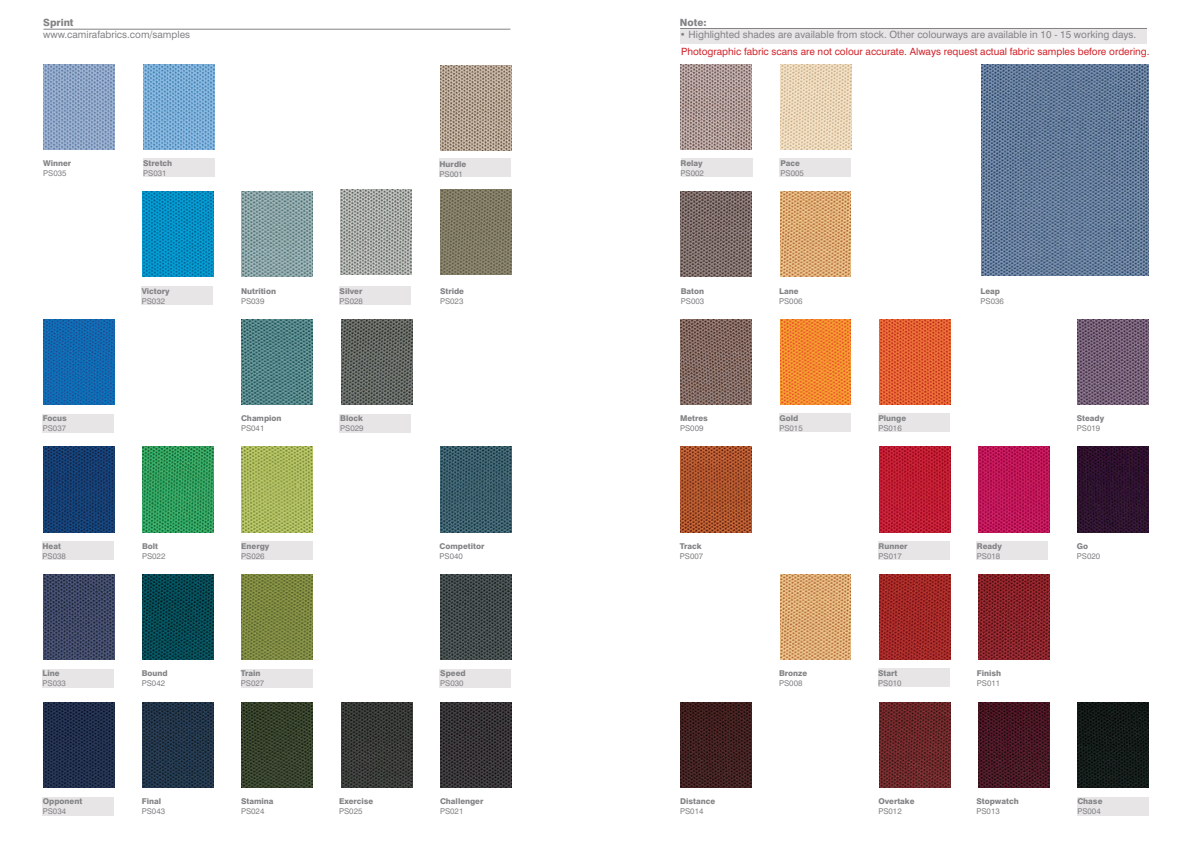
<style>
.page{position:relative;width:1191px;height:842px;background:#fff}
.page>*{position:absolute;margin:0;border:0;box-sizing:border-box;transform-origin:0 0}
.t1{font:10px "Swiss 721 BT";color:#838386}
.t2{font:10px "Swiss 721 BT";color:#d1232a}
.t3{font:800 10px "Swiss 721 BT";color:#838386}
.t4{font:800 8px "Swiss 721 BT";color:#838386}
.t5{font:8px "Swiss 721 BT";color:#838386}
</style>
<div class="page">
<div style="left:143px;top:158px;width:71px;height:19px;background:#e7e5e6"></div>
<div style="left:439px;top:158px;width:71px;height:19px;background:#e7e5e6"></div>
<div style="left:339px;top:286px;width:71px;height:18px;background:#e7e5e6"></div>
<div style="left:141px;top:286px;width:72px;height:18px;background:#e7e5e6"></div>
<div style="left:43px;top:414px;width:71px;height:19px;background:#e7e5e6"></div>
<div style="left:339px;top:414px;width:72px;height:19px;background:#e7e5e6"></div>
<div style="left:241px;top:542px;width:71px;height:18px;background:#e7e5e6"></div>
<div style="left:43px;top:542px;width:71px;height:18px;background:#e7e5e6"></div>
<div style="left:43px;top:669px;width:71px;height:19px;background:#e7e5e6"></div>
<div style="left:241px;top:669px;width:71px;height:19px;background:#e7e5e6"></div>
<div style="left:439px;top:669px;width:71px;height:19px;background:#e7e5e6"></div>
<div style="left:43px;top:797px;width:71px;height:19px;background:#e7e5e6"></div>
<div style="left:779px;top:413px;width:71px;height:19px;background:#e7e5e6"></div>
<div style="left:877px;top:413px;width:72px;height:19px;background:#e7e5e6"></div>
<div style="left:681px;top:158px;width:71px;height:19px;background:#e7e5e6"></div>
<div style="left:779px;top:158px;width:71px;height:19px;background:#e7e5e6"></div>
<div style="left:1076px;top:797px;width:72px;height:18px;background:#e7e5e6"></div>
<div style="left:877px;top:669px;width:72px;height:18px;background:#e7e5e6"></div>
<div style="left:877px;top:542px;width:72px;height:18px;background:#e7e5e6"></div>
<div style="left:975px;top:542px;width:72px;height:18px;background:#e7e5e6"></div>
<hr style="left:43px;top:29px;width:467px;height:1px;background:#838386">
<img style="left:143px;top:64px;width:71px;height:85px">
<img style="left:780px;top:64px;width:71px;height:85px">
<img style="left:43px;top:64px;width:71px;height:85px">
<img style="left:681px;top:64px;width:70px;height:85px">
<img style="left:981px;top:64px;width:167px;height:212px">
<img style="left:43px;top:319px;width:71px;height:85px">
<img style="left:681px;top:319px;width:70px;height:85px">
<img style="left:780px;top:319px;width:71px;height:85px">
<img style="left:242px;top:319px;width:71px;height:85px">
<img style="left:879px;top:319px;width:71px;height:85px">
<img style="left:341px;top:319px;width:71px;height:85px">
<img style="left:1077px;top:319px;width:71px;height:85px">
<img style="left:143px;top:447px;width:71px;height:85px">
<img style="left:43px;top:447px;width:71px;height:85px">
<img style="left:681px;top:447px;width:70px;height:85px">
<img style="left:242px;top:447px;width:71px;height:85px">
<img style="left:879px;top:447px;width:71px;height:85px">
<img style="left:978px;top:447px;width:71px;height:85px">
<img style="left:440px;top:447px;width:71px;height:85px">
<img style="left:1077px;top:447px;width:71px;height:85px">
<img style="left:242px;top:574px;width:71px;height:86px">
<img style="left:879px;top:574px;width:71px;height:86px">
<img style="left:143px;top:574px;width:71px;height:86px">
<img style="left:780px;top:574px;width:71px;height:86px">
<img style="left:43px;top:574px;width:71px;height:86px">
<img style="left:242px;top:192px;width:71px;height:85px">
<img style="left:143px;top:192px;width:71px;height:85px">
<img style="left:780px;top:192px;width:71px;height:85px">
<img style="left:681px;top:192px;width:70px;height:85px">
<img style="left:978px;top:574px;width:71px;height:86px">
<img style="left:440px;top:574px;width:71px;height:86px">
<img style="left:341px;top:702px;width:71px;height:85px">
<img style="left:978px;top:702px;width:71px;height:85px">
<img style="left:242px;top:702px;width:71px;height:85px">
<img style="left:879px;top:702px;width:71px;height:85px">
<img style="left:143px;top:702px;width:71px;height:85px">
<img style="left:43px;top:702px;width:71px;height:85px">
<img style="left:681px;top:702px;width:70px;height:85px">
<img style="left:440px;top:702px;width:71px;height:85px">
<img style="left:1077px;top:702px;width:71px;height:85px">
<img style="left:441px;top:65px;width:71px;height:85px">
<img style="left:340px;top:189px;width:71px;height:85px">
<img style="left:441px;top:189px;width:71px;height:85px">
<div style="left:680px;top:29px;width:467px;height:15px;background:#e7e5e6"></div>
<hr style="left:680px;top:28px;width:467px;height:1px;background:#838386">
<p class="t3" style="left:43px;top:17px;width:32px">Sprint</p>
<p class="t1" style="left:43px;top:29px;width:148px">www.camirafabrics.com/samples</p>
<p class="t3" style="left:680px;top:17px;width:28px">Note:</p>
<p class="t1" style="left:680px;top:29px;width:458px">• Highlighted shades are available from stock. Other colourways are available in 10 - 15 working days.</p>
<p class="t2" style="left:681px;top:46px;width:470px">Photographic fabric scans are not colour accurate. Always request actual fabric samples before ordering.</p>
<p class="t4" style="left:43px;top:158px;width:30px">Winner</p>
<p class="t5" style="left:43px;top:168px;width:25px">PS035</p>
<p class="t4" style="left:143px;top:158px;width:30px">Stretch</p>
<p class="t5" style="left:143px;top:168px;width:25px">PS031</p>
<p class="t4" style="left:439px;top:159px;width:28px">Hurdle</p>
<p class="t5" style="left:439px;top:169px;width:25px">PS001</p>
<p class="t4" style="left:680px;top:158px;width:24px">Relay</p>
<p class="t5" style="left:680px;top:168px;width:25px">PS002</p>
<p class="t4" style="left:780px;top:158px;width:21px">Pace</p>
<p class="t5" style="left:780px;top:168px;width:25px">PS005</p>
<p class="t4" style="left:142px;top:286px;width:29px">Victory</p>
<p class="t5" style="left:142px;top:296px;width:25px">PS032</p>
<p class="t4" style="left:241px;top:286px;width:36px">Nutrition</p>
<p class="t5" style="left:241px;top:296px;width:25px">PS039</p>
<p class="t4" style="left:339px;top:286px;width:24px">Silver</p>
<p class="t5" style="left:339px;top:296px;width:25px">PS028</p>
<p class="t4" style="left:440px;top:286px;width:26px">Stride</p>
<p class="t5" style="left:440px;top:296px;width:25px">PS023</p>
<p class="t4" style="left:681px;top:286px;width:25px">Baton</p>
<p class="t5" style="left:681px;top:296px;width:25px">PS003</p>
<p class="t4" style="left:779px;top:286px;width:21px">Lane</p>
<p class="t5" style="left:779px;top:296px;width:25px">PS006</p>
<p class="t4" style="left:980px;top:286px;width:21px">Leap</p>
<p class="t5" style="left:980px;top:296px;width:25px">PS036</p>
<p class="t4" style="left:43px;top:414px;width:26px">Focus</p>
<p class="t5" style="left:43px;top:424px;width:25px">PS037</p>
<p class="t4" style="left:241px;top:414px;width:42px">Champion</p>
<p class="t5" style="left:241px;top:424px;width:25px">PS041</p>
<p class="t4" style="left:340px;top:414px;width:24px">Block</p>
<p class="t5" style="left:340px;top:424px;width:25px">PS029</p>
<p class="t4" style="left:680px;top:414px;width:29px">Metres</p>
<p class="t5" style="left:680px;top:424px;width:25px">PS009</p>
<p class="t4" style="left:779px;top:414px;width:20px">Gold</p>
<p class="t5" style="left:779px;top:424px;width:25px">PS015</p>
<p class="t4" style="left:878px;top:414px;width:29px">Plunge</p>
<p class="t5" style="left:878px;top:424px;width:25px">PS016</p>
<p class="t4" style="left:1076px;top:414px;width:29px">Steady</p>
<p class="t5" style="left:1076px;top:424px;width:25px">PS019</p>
<p class="t4" style="left:43px;top:541px;width:20px">Heat</p>
<p class="t5" style="left:43px;top:551px;width:25px">PS038</p>
<p class="t4" style="left:142px;top:541px;width:18px">Bolt</p>
<p class="t5" style="left:142px;top:551px;width:25px">PS022</p>
<p class="t4" style="left:241px;top:541px;width:30px">Energy</p>
<p class="t5" style="left:241px;top:551px;width:25px">PS026</p>
<p class="t4" style="left:439px;top:541px;width:46px">Competitor</p>
<p class="t5" style="left:439px;top:551px;width:25px">PS040</p>
<p class="t4" style="left:680px;top:541px;width:23px">Track</p>
<p class="t5" style="left:680px;top:551px;width:25px">PS007</p>
<p class="t4" style="left:878px;top:541px;width:31px">Runner</p>
<p class="t5" style="left:878px;top:551px;width:25px">PS017</p>
<p class="t4" style="left:977px;top:541px;width:26px">Ready</p>
<p class="t5" style="left:977px;top:551px;width:25px">PS018</p>
<p class="t4" style="left:1076px;top:541px;width:13px">Go</p>
<p class="t5" style="left:1076px;top:551px;width:25px">PS020</p>
<p class="t4" style="left:43px;top:669px;width:19px">Line</p>
<p class="t5" style="left:43px;top:679px;width:25px">PS033</p>
<p class="t4" style="left:142px;top:669px;width:28px">Bound</p>
<p class="t5" style="left:142px;top:679px;width:25px">PS042</p>
<p class="t4" style="left:241px;top:669px;width:21px">Train</p>
<p class="t5" style="left:241px;top:679px;width:25px">PS027</p>
<p class="t4" style="left:440px;top:669px;width:27px">Speed</p>
<p class="t5" style="left:440px;top:679px;width:25px">PS030</p>
<p class="t4" style="left:779px;top:669px;width:30px">Bronze</p>
<p class="t5" style="left:779px;top:679px;width:25px">PS008</p>
<p class="t4" style="left:878px;top:669px;width:21px">Start</p>
<p class="t5" style="left:878px;top:679px;width:25px">PS010</p>
<p class="t4" style="left:977px;top:669px;width:26px">Finish</p>
<p class="t5" style="left:977px;top:679px;width:25px">PS011</p>
<p class="t4" style="left:43px;top:796px;width:41px">Opponent</p>
<p class="t5" style="left:43px;top:806px;width:25px">PS034</p>
<p class="t4" style="left:142px;top:796px;width:21px">Final</p>
<p class="t5" style="left:142px;top:806px;width:25px">PS043</p>
<p class="t4" style="left:241px;top:796px;width:34px">Stamina</p>
<p class="t5" style="left:241px;top:806px;width:25px">PS024</p>
<p class="t4" style="left:339px;top:796px;width:36px">Exercise</p>
<p class="t5" style="left:339px;top:806px;width:25px">PS025</p>
<p class="t4" style="left:440px;top:796px;width:45px">Challenger</p>
<p class="t5" style="left:440px;top:806px;width:25px">PS021</p>
<p class="t4" style="left:680px;top:796px;width:36px">Distance</p>
<p class="t5" style="left:680px;top:806px;width:25px">PS014</p>
<p class="t4" style="left:878px;top:796px;width:38px">Overtake</p>
<p class="t5" style="left:878px;top:806px;width:25px">PS012</p>
<p class="t4" style="left:976px;top:796px;width:44px">Stopwatch</p>
<p class="t5" style="left:976px;top:806px;width:25px">PS013</p>
<p class="t4" style="left:1077px;top:796px;width:27px">Chase</p>
<p class="t5" style="left:1077px;top:806px;width:25px">PS004</p>
</div>
